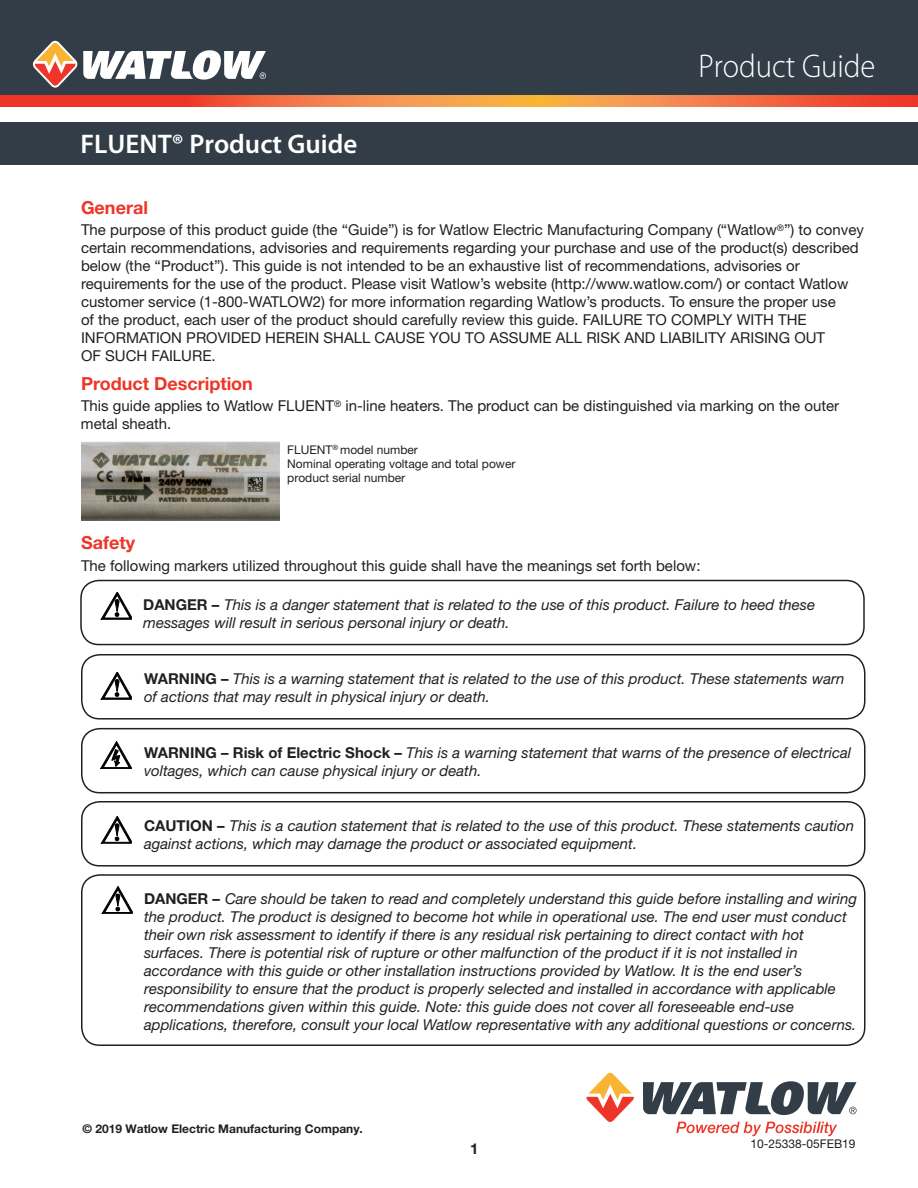
<style>
.page{position:relative;width:918px;height:1188px;background:#fff}
.page>*{position:absolute;margin:0;border:0;box-sizing:border-box;transform-origin:0 0}
.t1{font:300 33px "Myriad Pro";color:#fff;scale:.93 1}
.t2{font:600 27px "Myriad Pro";color:#fff}
.t3{font:700 18px "Helvetica Neue LT Std";color:#ee3529}
.t4{font:italic 15px/18px "Helvetica Neue LT Std";color:#231f20}
.t5{font:15px/18px "Helvetica Neue LT Std";color:#231f20}
.t6{font:700 15px "Helvetica Neue LT Std";color:#231f20}
.t7{font:12px/14.4px "Helvetica Neue LT Std";color:#231f20}
.t8{font:700 12px "Helvetica Neue LT Std";color:#231f20}
.s1{font-weight:700;font-style:normal}
</style>
<div class="page">
<div style="left:0;top:122px;width:918px;height:42px;background:#323d47"></div>
<div style="left:0;top:0;width:918px;height:95px;background:#323d47"></div>
<svg style="left:33px;top:41px;width:233px;height:47px"></svg>
<svg style="left:0;top:95px;width:918px;height:11px;background:#f16e3f"></svg>
<svg style="left:643px;top:1081px;width:214px;height:34px"></svg>
<svg style="left:586px;top:1072px;width:48px;height:50px"></svg>
<svg style="left:676px;top:1122px;width:161px;height:14px"></svg>
<svg style="left:101px;top:592px;width:31px;height:27px"></svg>
<div style="left:80px;top:580px;width:785px;height:65px;border:2px solid #231f20;border-radius:18px"></div>
<div style="left:81px;top:728px;width:785px;height:65px;border:2px solid #231f20;border-radius:18px"></div>
<svg style="left:100px;top:742px;width:31px;height:27px"></svg>
<div style="left:81px;top:801px;width:785px;height:66px;border:2px solid #231f20;border-radius:18px"></div>
<svg style="left:101px;top:817px;width:31px;height:27px"></svg>
<div style="left:81px;top:654px;width:785px;height:66px;border:2px solid #231f20;border-radius:18px"></div>
<svg style="left:101px;top:672px;width:31px;height:27px"></svg>
<svg style="left:101px;top:887px;width:32px;height:27px"></svg>
<div style="left:81px;top:874px;width:785px;height:172px;border:2px solid #231f20;border-radius:18px"></div>
<img style="left:81px;top:442px;width:199px;height:79px">
<p class="t2" style="left:80px;top:127px;width:278px">FLUENT® Product Guide</p>
<p class="t1" style="left:698px;top:48px;width:192px">Product Guide</p>
<p class="t3" style="left:81px;top:196px;width:68px">General</p>
<p class="t5" style="left:81px;top:221px;width:784px">The purpose of this product guide (the “Guide”) is for Watlow Electric Manufacturing Company (“Watlow<sup>®</sup>”) to convey certain recommendations, advisories and requirements regarding your purchase and use of the product(s) described below (the “Product”). This guide is not intended to be an exhaustive list of recommendations, advisories or requirements for the use of the product. Please visit Watlow’s website (http://www.watlow.com/) or contact Watlow customer service (1-800-WATLOW2) for more information regarding Watlow’s products. To ensure the proper use<br>of the product, each user of the product should carefully review this guide. FAILURE TO COMPLY WITH THE INFORMATION PROVIDED HEREIN SHALL CAUSE YOU TO ASSUME ALL RISK AND LIABILITY ARISING OUT<br>OF SUCH FAILURE.</p>
<p class="t3" style="left:81px;top:372px;width:173px">Product Description</p>
<p class="t5" style="left:81px;top:397px;width:760px">This guide applies to Watlow FLUENT<sup>®</sup> in-line heaters. The product can be distinguished via marking on the outer metal sheath.</p>
<p class="t7" style="left:287px;top:442px;width:230px">FLUENT<sup>®</sup> model number<br>Nominal operating voltage and total power product serial number</p>
<p class="t3" style="left:81px;top:532px;width:56px">Safety</p>
<p class="t5" style="left:81px;top:556px;width:621px">The following markers utilized throughout this guide shall have the meanings set forth below:</p>
<p class="t4" style="left:143px;top:595px;width:673px"><span class="s1">DANGER –</span> This is a danger statement that is related to the use of this product. Failure to heed these messages will result in serious personal injury or death.</p>
<p class="t4" style="left:144px;top:670px;width:702px"><span class="s1">WARNING –</span> This is a warning statement that is related to the use of this product. These statements warn of actions that may result in physical injury or death.</p>
<p class="t4" style="left:144px;top:744px;width:709px"><span class="s1">WARNING – Risk of Electric Shock –</span> This is a warning statement that warns of the presence of electrical voltages, which can cause physical injury or death.</p>
<p class="t4" style="left:144px;top:817px;width:712px"><span class="s1">CAUTION –</span> This is a caution statement that is related to the use of this product. These statements caution against actions, which may damage the product or associated equipment.</p>
<p class="t4" style="left:144px;top:890px;width:715px"><span class="s1">DANGER –</span> Care should be taken to read and completely understand this guide before installing and wiring the product. The product is designed to become hot while in operational use. The end user must conduct their own risk assessment to identify if there is any residual risk pertaining to direct contact with hot surfaces. There is potential risk of rupture or other malfunction of the product if it is not installed in accordance with this guide or other installation instructions provided by Watlow. It is the end user’s responsibility to ensure that the product is properly selected and installed in accordance with applicable recommendations given within this guide. Note: this guide does not cover all foreseeable end-use applications, therefore, consult your local Watlow representative with any additional questions or concerns.</p>
<p class="t8" style="left:82px;top:1121px;width:282px">© 2019 Watlow Electric Manufacturing Company.</p>
<p class="t6" style="left:470px;top:1139px;width:10px">1</p>
<p class="t7" style="left:750px;top:1136px;width:107px">10-25338-05FEB19</p>
</div>
